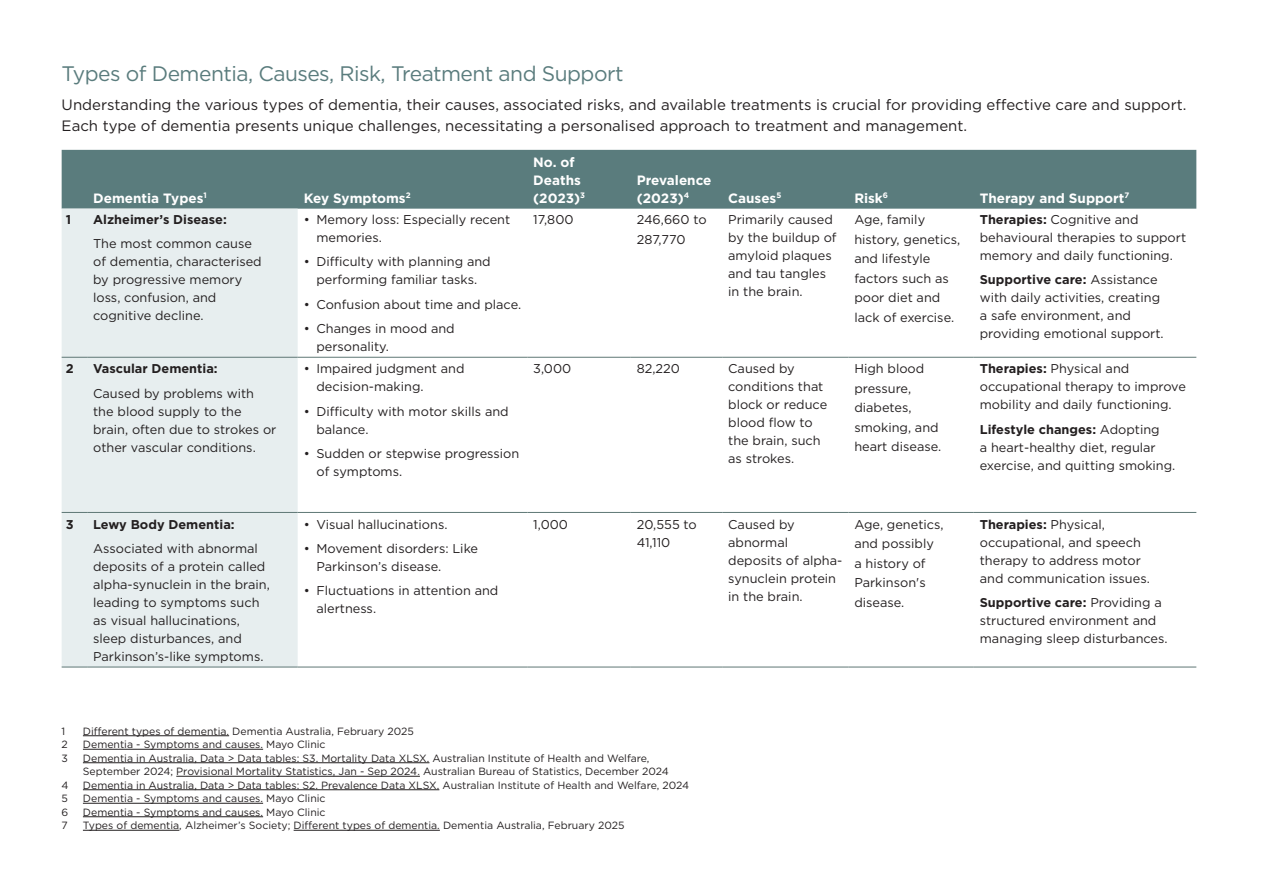
<style>
.page{position:relative;width:1263px;height:893px;background:#fff}
.page>*{position:absolute;margin:0;border:0;box-sizing:border-box;transform-origin:0 0}
._1_2_Sub_head_level_2{font:21px "Gotham";letter-spacing:-.025em;color:#5a7c7d}
._2_0_Body_text{font:15px/21px "Gotham";color:#231f20}
._9_1_Table_sub_head_level_1{font:700 13.5px/18px "Gotham";color:#fff}
._10_0_Table_body{font:12.75px/18px "Gotham";color:#231f20}
._10_1_Table_body_bullets{font:12.75px/18px "Gotham";color:#231f20}
._10_0_Table_body-2{font:700 12.75px "Gotham";color:#231f20}
._8_0_Footnote{font:10.5px/13.5px "Gotham";color:#231f20}
.s1{font-weight:700}
</style>
<div class="page">
<div style="left:62px;top:150px;width:1134px;height:59px;background:#5a7c7d"></div>
<div style="left:62px;top:209px;width:236px;height:458px;background:#e7eeef"></div>
<svg style="left:62px;top:357px;width:25px;height:1px"></svg>
<hr style="left:87px;top:357px;width:211px;height:1px;background:#5e7775">
<hr style="left:298px;top:357px;width:229px;height:1px;background:#5e7775">
<hr style="left:527px;top:357px;width:104px;height:1px;background:#5e7775">
<hr style="left:631px;top:357px;width:91px;height:1px;background:#5e7775">
<hr style="left:722px;top:357px;width:126px;height:1px;background:#5e7775">
<hr style="left:848px;top:357px;width:126px;height:1px;background:#5e7775">
<hr style="left:974px;top:357px;width:222px;height:1px;background:#5e7775">
<svg style="left:62px;top:512px;width:25px;height:1px"></svg>
<hr style="left:87px;top:512px;width:211px;height:1px;background:#5e7775">
<hr style="left:298px;top:512px;width:229px;height:1px;background:#5e7775">
<hr style="left:527px;top:512px;width:104px;height:1px;background:#5e7775">
<hr style="left:631px;top:512px;width:91px;height:1px;background:#5e7775">
<hr style="left:722px;top:512px;width:126px;height:1px;background:#5e7775">
<hr style="left:848px;top:512px;width:126px;height:1px;background:#5e7775">
<hr style="left:974px;top:512px;width:222px;height:1px;background:#5e7775">
<svg style="left:62px;top:667px;width:25px;height:1px"></svg>
<hr style="left:87px;top:667px;width:211px;height:1px;background:#5e7775">
<hr style="left:298px;top:667px;width:229px;height:1px;background:#5e7775">
<hr style="left:527px;top:667px;width:104px;height:1px;background:#5e7775">
<hr style="left:631px;top:667px;width:91px;height:1px;background:#5e7775">
<hr style="left:722px;top:667px;width:126px;height:1px;background:#5e7775">
<hr style="left:848px;top:667px;width:126px;height:1px;background:#5e7775">
<hr style="left:974px;top:667px;width:222px;height:1px;background:#5e7775">
<hr style="left:83px;top:735px;width:146px;height:1px;background:#231f20">
<hr style="left:83px;top:749px;width:180px;height:1px;background:#231f20">
<hr style="left:83px;top:762px;width:346px;height:1px;background:#231f20">
<hr style="left:176px;top:776px;width:244px;height:1px;background:#231f20">
<hr style="left:83px;top:789px;width:356px;height:1px;background:#231f20">
<hr style="left:83px;top:803px;width:180px;height:1px;background:#231f20">
<hr style="left:83px;top:816px;width:180px;height:1px;background:#231f20">
<hr style="left:83px;top:830px;width:96px;height:1px;background:#231f20">
<hr style="left:294px;top:830px;width:146px;height:1px;background:#231f20">
<p class="_1_2_Sub_head_level_2" style="left:62px;top:60px;width:563px">Types of Dementia, Causes, Risk, Treatment and Support</p>
<p class="_2_0_Body_text" style="left:62px;top:94px;width:1126px">Understanding the various types of dementia, their causes, associated risks, and available treatments is crucial for providing effective care and support.<br>Each type of dementia presents unique challenges, necessitating a personalised approach to treatment and management.</p>
<p class="_9_1_Table_sub_head_level_1" style="left:93px;top:189px;width:115px">Dementia Types<sup>1</sup></p>
<p class="_9_1_Table_sub_head_level_1" style="left:304px;top:189px;width:108px">Key Symptoms<sup>2</sup></p>
<p class="_10_0_Table_body-2" style="left:66px;top:211px;width:7px">1</p>
<p class="_10_0_Table_body-2" style="left:93px;top:211px;width:135px">Alzheimer’s Disease:</p>
<p class="_10_0_Table_body" style="left:93px;top:235px;width:170px">The most common cause of dementia, characterised by progressive memory loss, confusion, and cognitive decline.</p>
<p class="_10_0_Table_body-2" style="left:66px;top:360px;width:9px">2</p>
<p class="_10_0_Table_body-2" style="left:93px;top:360px;width:126px">Vascular Dementia:</p>
<p class="_10_0_Table_body" style="left:93px;top:384px;width:185px">Caused by problems with the blood supply to the brain, often due to strokes or other vascular conditions.</p>
<p class="_10_0_Table_body" style="left:316px;top:210px;width:195px;text-indent:-13px">• Memory loss: Especially recent memories.</p>
<p class="_10_0_Table_body" style="left:304px;top:253px;width:189px;text-align:center">• Difficulty with planning and performing familiar tasks.</p>
<p class="_10_0_Table_body" style="left:304px;top:295px;width:219px">• Confusion about time and place.</p>
<p class="_10_0_Table_body" style="left:316px;top:319px;width:140px;text-indent:-13px">• Changes in mood and personality.</p>
<p class="_10_0_Table_body" style="left:316px;top:360px;width:150px;text-indent:-13px">• Impaired judgment and decision-making.</p>
<p class="_10_0_Table_body" style="left:316px;top:402px;width:194px;text-indent:-13px">• Difficulty with motor skills and balance.</p>
<p class="_10_0_Table_body" style="left:316px;top:444px;width:204px;text-indent:-13px">• Sudden or stepwise progression of symptoms.</p>
<p class="_9_1_Table_sub_head_level_1" style="left:533px;top:153px;width:53px">No. of<br>Deaths (2023)<sup>3</sup></p>
<p class="_9_1_Table_sub_head_level_1" style="left:637px;top:171px;width:76px">Prevalence (2023)<sup>4</sup></p>
<p class="_9_1_Table_sub_head_level_1" style="left:728px;top:189px;width:55px">Causes<sup>5</sup></p>
<p class="_9_1_Table_sub_head_level_1" style="left:854px;top:189px;width:35px">Risk<sup>6</sup></p>
<p class="_9_1_Table_sub_head_level_1" style="left:980px;top:189px;width:151px">Therapy and Support<sup>7</sup></p>
<p class="_10_0_Table_body" style="left:533px;top:210px;width:42px">17,800</p>
<p class="_10_0_Table_body" style="left:637px;top:210px;width:71px;line-height:19.5px">246,660 to<br>287,770</p>
<p class="_10_0_Table_body" style="left:728px;top:210px;width:110px">Primarily caused by the buildup of amyloid plaques and tau tangles in the brain.</p>
<p class="_10_0_Table_body" style="left:854px;top:210px;width:107px;line-height:19.5px">Age, family history, genetics, and lifestyle factors such as poor diet and lack of exercise.</p>
<p class="_10_0_Table_body" style="left:980px;top:210px;width:208px"><span class="s1">Therapies:</span> Cognitive and behavioural therapies to support memory and daily functioning.</p>
<p class="_10_0_Table_body" style="left:980px;top:271px;width:185px"><span class="s1">Supportive care:</span> Assistance with daily activities, creating a safe environment, and providing emotional support.</p>
<p class="_10_0_Table_body" style="left:533px;top:360px;width:40px">3,000</p>
<p class="_10_0_Table_body" style="left:637px;top:360px;width:45px">82,220</p>
<p class="_10_0_Table_body" style="left:728px;top:360px;width:101px">Caused by conditions that block or reduce blood flow to the brain, such as strokes.</p>
<p class="_10_0_Table_body" style="left:854px;top:359px;width:88px;line-height:19.5px">High blood pressure, diabetes, smoking, and heart disease.</p>
<p class="_10_1_Table_body_bullets" style="left:980px;top:360px;width:208px"><span class="s1">Therapies:</span> Physical and occupational therapy to improve mobility and daily functioning.</p>
<p class="_10_0_Table_body" style="left:980px;top:420px;width:197px"><span class="s1">Lifestyle changes:</span> Adopting<br>a heart-healthy diet, regular exercise, and quitting smoking.</p>
<p class="_10_0_Table_body-2" style="left:66px;top:516px;width:9px">3</p>
<p class="_10_0_Table_body-2" style="left:93px;top:516px;width:143px">Lewy Body Dementia:</p>
<p class="_10_0_Table_body" style="left:93px;top:539px;width:178px">Associated with abnormal deposits of a protein called alpha-synuclein in the brain, leading to symptoms such as visual hallucinations, sleep disturbances, and<br>Parkinson’s-like symptoms.</p>
<p class="_10_0_Table_body" style="left:304px;top:515px;width:145px">• Visual hallucinations.</p>
<p class="_10_0_Table_body" style="left:316px;top:539px;width:163px;text-indent:-13px">• Movement disorders: Like<br>Parkinson’s disease.</p>
<p class="_10_0_Table_body" style="left:316px;top:582px;width:183px;text-indent:-13px">• Fluctuations in attention and alertness.</p>
<p class="_10_0_Table_body" style="left:533px;top:515px;width:36px">1,000</p>
<p class="_10_0_Table_body" style="left:637px;top:515px;width:62px">20,555 to<br>41,110</p>
<p class="_10_0_Table_body" style="left:728px;top:515px;width:116px">Caused by abnormal deposits of alpha&shy;synuclein protein in the brain.</p>
<p class="_10_0_Table_body" style="left:854px;top:514px;width:91px;line-height:19.5px">Age, genetics, and possibly a history of<br>Parkinson's disease.</p>
<p class="_10_0_Table_body" style="left:980px;top:515px;width:171px"><span class="s1">Therapies:</span> Physical, occupational, and speech therapy to address motor and communication issues.</p>
<p class="_10_0_Table_body" style="left:980px;top:593px;width:189px"><span class="s1">Supportive care:</span> Providing a structured environment and managing sleep disturbances.</p>
<p class="_8_0_Footnote" style="left:62px;top:724px;width:5px">1</p>
<p class="_8_0_Footnote" style="left:83px;top:724px;width:332px">Different types of dementia. Dementia Australia, February 2025</p>
<p class="_8_0_Footnote" style="left:62px;top:737px;width:8px">2</p>
<p class="_8_0_Footnote" style="left:83px;top:737px;width:244px">Dementia - Symptoms and causes. Mayo Clinic</p>
<p class="_8_0_Footnote" style="left:62px;top:751px;width:8px">3</p>
<p class="_8_0_Footnote" style="left:83px;top:751px;width:588px">Dementia in Australia, Data &gt; Data tables: S3. Mortality Data XLSX. Australian Institute of Health and Welfare,<br>September 2024; Provisional Mortality Statistics, Jan - Sep 2024. Australian Bureau of Statistics, December 2024</p>
<p class="_8_0_Footnote" style="left:62px;top:778px;width:9px">4</p>
<p class="_8_0_Footnote" style="left:83px;top:778px;width:608px">Dementia in Australia, Data &gt; Data tables: S2. Prevalence Data XLSX. Australian Institute of Health and Welfare, 2024</p>
<p class="_8_0_Footnote" style="left:62px;top:791px;width:8px">5</p>
<p class="_8_0_Footnote" style="left:83px;top:791px;width:244px">Dementia - Symptoms and causes. Mayo Clinic</p>
<p class="_8_0_Footnote" style="left:62px;top:805px;width:8px">6</p>
<p class="_8_0_Footnote" style="left:83px;top:805px;width:244px">Dementia - Symptoms and causes. Mayo Clinic</p>
<p class="_8_0_Footnote" style="left:62px;top:818px;width:8px">7</p>
<p class="_8_0_Footnote" style="left:83px;top:818px;width:543px">Types of dementia, Alzheimer’s Society; Different types of dementia. Dementia Australia, February 2025</p>
</div>
